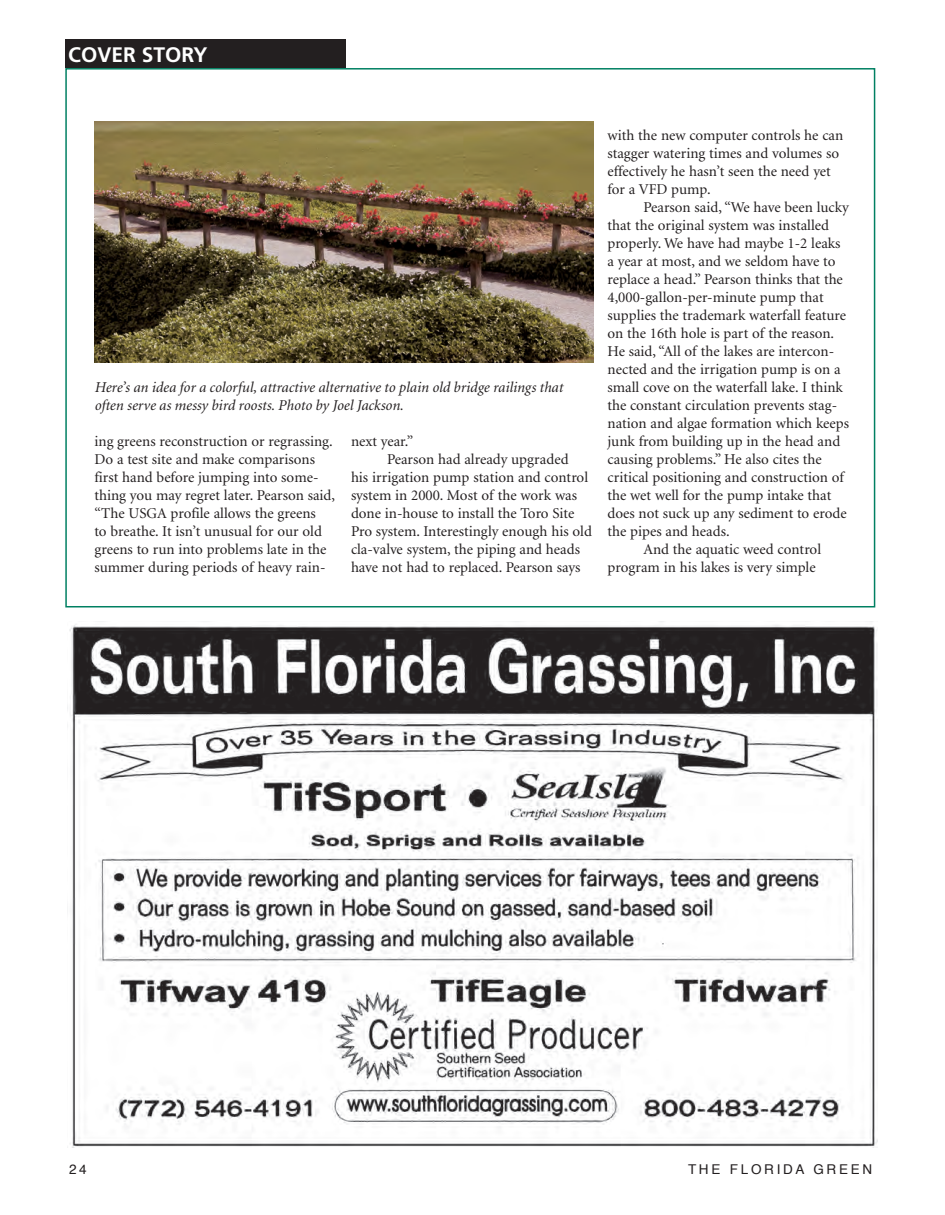
<style>
.page{position:relative;width:945px;height:1215px;background:#fff}
.page>*{position:absolute;margin:0;border:0;box-sizing:border-box;transform-origin:0 0}
.t1{font:700 21px "Frutiger";color:#fff}
.t2{font:15px/18px "Minion";color:#231f20}
.t3{font:italic 15px/18px "Minion";color:#231f20}
.t4{font:13.5px "Helvetica";letter-spacing:.2em;color:#231f20}
</style>
<div class="page">
<div style="left:65px;top:39px;width:281px;height:29px;background:#231f20"></div>
<img style="left:69px;top:621px;width:808px;height:526px">
<img style="left:94px;top:121px;width:500px;height:242px">
<h1 class="t1" style="left:68px;top:42px;width:141px">COVER STORY</h1>
<p class="t3" style="left:94px;top:378px;width:470px">Here’s an idea for a colorful, attractive alternative to plain old bridge railings that often serve as messy bird roosts. Photo by Joel Jackson.</p>
<p class="t2" style="left:95px;top:432px;width:242px">ing greens reconstruction or regrassing.<br>Do a test site and make comparisons first hand before jumping into some&shy;thing you may regret later. Pearson said, “The USGA profile allows the greens<br>to breathe. It isn’t unusual for our old greens to run into problems late in the summer during periods of heavy rain-</p>
<p class="t2" style="left:351px;top:432px;width:64px">next year.”</p>
<p class="t2" style="left:387px;top:450px;width:183px">Pearson had already upgraded</p>
<p class="t2" style="left:351px;top:468px;width:239px">his irrigation pump station and control</p>
<p class="t2" style="left:351px;top:486px;width:228px">system in 2000. Most of the work was</p>
<p class="t2" style="left:351px;top:504px;width:225px">done in-house to install the Toro Site</p>
<p class="t2" style="left:351px;top:522px;width:242px">Pro system. Interestingly enough his old</p>
<p class="t2" style="left:351px;top:540px;width:231px">cla-valve system, the piping and heads</p>
<p class="t2" style="left:351px;top:558px;width:231px">have not had to replaced. Pearson says</p>
<p class="t2" style="left:607px;top:126px;width:237px">with the new computer controls he can stagger watering times and volumes so effectively he hasn’t seen the need yet for a VFD pump.</p>
<p class="t2" style="left:643px;top:198px;width:207px">Pearson said, “We have been lucky</p>
<p class="t2" style="left:607px;top:216px;width:223px">that the original system was installed</p>
<p class="t2" style="left:607px;top:234px;width:235px">properly. We have had maybe 1-2 leaks</p>
<p class="t2" style="left:607px;top:252px;width:229px">a year at most, and we seldom have to</p>
<p class="t2" style="left:607px;top:270px;width:237px">replace a head.” Pearson thinks that the</p>
<p class="t2" style="left:607px;top:288px;width:218px">4,000-gallon-per-minute pump that</p>
<p class="t2" style="left:607px;top:306px;width:240px">supplies the trademark waterfall feature</p>
<p class="t2" style="left:607px;top:324px;width:228px">on the 16th hole is part of the reason.</p>
<p class="t2" style="left:607px;top:342px;width:228px">He said, “All of the lakes are intercon-</p>
<p class="t2" style="left:607px;top:360px;width:235px">nected and the irrigation pump is on a</p>
<p class="t2" style="left:607px;top:378px;width:237px">small cove on the waterfall lake. I think</p>
<p class="t2" style="left:607px;top:396px;width:231px">the constant circulation prevents stag-</p>
<p class="t2" style="left:607px;top:414px;width:243px">nation and algae formation which keeps</p>
<p class="t2" style="left:608px;top:432px;width:234px">junk from building up in the head and</p>
<p class="t2" style="left:608px;top:450px;width:216px">causing problems.” He also cites the</p>
<p class="t2" style="left:608px;top:468px;width:238px">critical positioning and construction of</p>
<p class="t2" style="left:608px;top:486px;width:225px">the wet well for the pump intake that</p>
<p class="t2" style="left:608px;top:504px;width:241px">does not suck up any sediment to erode</p>
<p class="t2" style="left:608px;top:522px;width:124px">the pipes and heads.</p>
<p class="t2" style="left:644px;top:540px;width:179px">And the aquatic weed control</p>
<p class="t2" style="left:608px;top:558px;width:210px">program in his lakes is very simple</p>
<p class="t4" style="left:69px;top:1158px;width:19px">24</p>
<p class="t4" style="left:688px;top:1158px;width:186px">THE FLORIDA GREEN</p>
</div>
